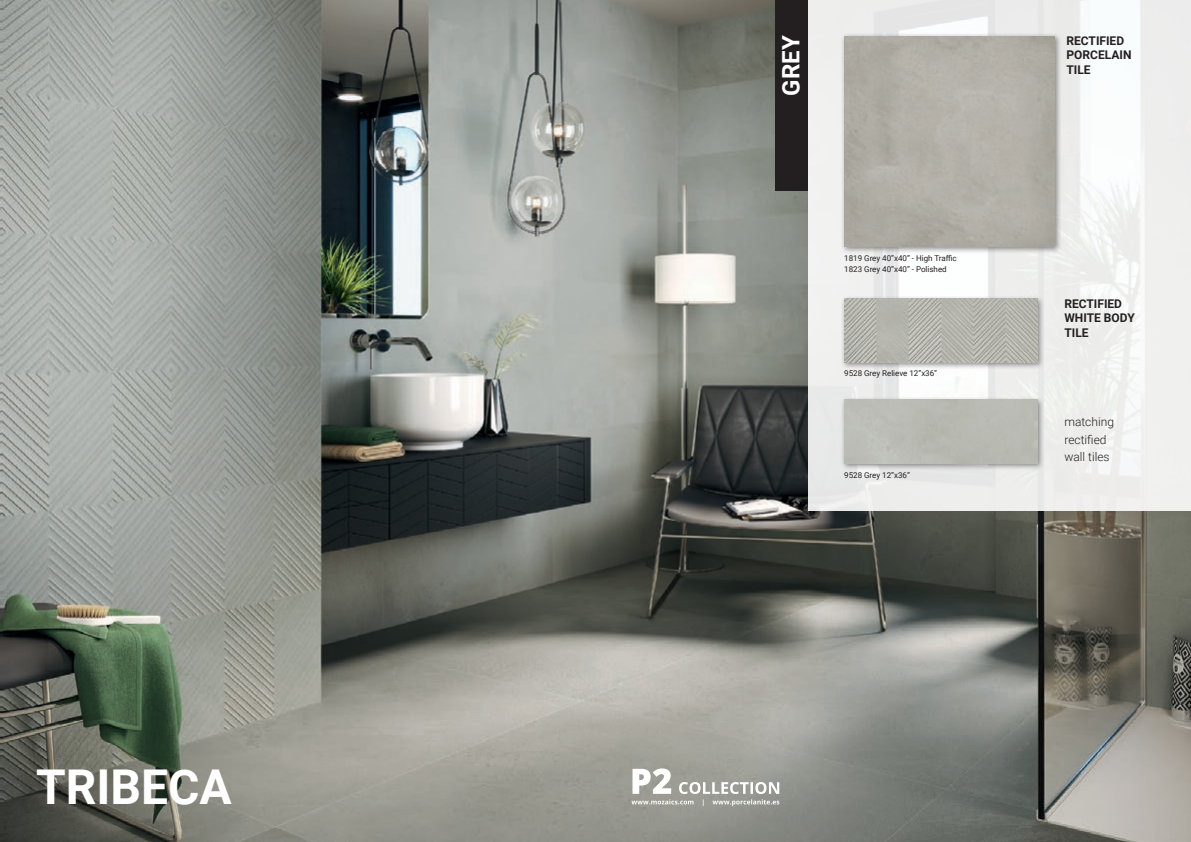
<style>
.page{position:relative;width:1191px;height:842px;background:#fff}
.page>*{position:absolute;margin:0;border:0;box-sizing:border-box;transform-origin:0 0}
.t1{font:700 48px "Roboto";color:#fff}
.t2{font:700 24px "Roboto";color:#fff}
.t3{font:700 12px/14.4px "Roboto";color:#231f20}
.t4{font:300 12px/17px "Roboto";color:#231f20}
.t5{font:8px "Roboto";color:#231f20}
</style>
<div class="page">
<img style="left:0;top:0;width:1191px;height:842px">
<svg style="left:808px;top:0;width:383px;height:510px;fill:#eff0ee"></svg>
<div style="left:840px;top:295px;width:204px;height:75px;background:#231f20;opacity:.5"></div>
<img style="left:844px;top:299px;width:193px;height:63px">
<div style="left:840px;top:396px;width:204px;height:75px;background:#231f20;opacity:.5"></div>
<div style="left:844px;top:400px;width:193px;height:63px;background:#b9bab3"></div>
<div style="left:775px;top:0;width:33px;height:191px;background:#231f20"></div>
<div style="left:840px;top:33px;width:221px;height:221px;background:#231f20;opacity:.5"></div>
<img style="left:844px;top:36px;width:210px;height:210px">
<svg style="left:631px;top:768px;width:148px;height:38px"></svg>
<p class="t1" style="left:36px;top:754px;width:197px">TRIBECA</p>
<p class="t2" style="left:774px;top:96px;width:61px;rotate:-90deg">GREY</p>
<p class="t5" style="left:844px;top:253px;width:114px">1819 Grey 40”x40” - High Traffic</p>
<p class="t5" style="left:844px;top:264px;width:104px">1823 Grey 40”x40” - Polished</p>
<p class="t5" style="left:844px;top:368px;width:94px">9528 Grey Relieve 12”x36”</p>
<p class="t5" style="left:844px;top:470px;width:67px">9528 Grey 12”x36”</p>
<p class="t3" style="left:1066px;top:33px;width:66px">RECTIFIED<br>PORCELAIN<br>TILE</p>
<p class="t3" style="left:1064px;top:296px;width:59px">RECTIFIED</p>
<p class="t3" style="left:1064px;top:310px;width:72px">WHITE BODY</p>
<p class="t3" style="left:1064px;top:325px;width:26px">TILE</p>
<p class="t4" style="left:1064px;top:413px;width:51px">matching rectified wall tiles</p>
</div>
